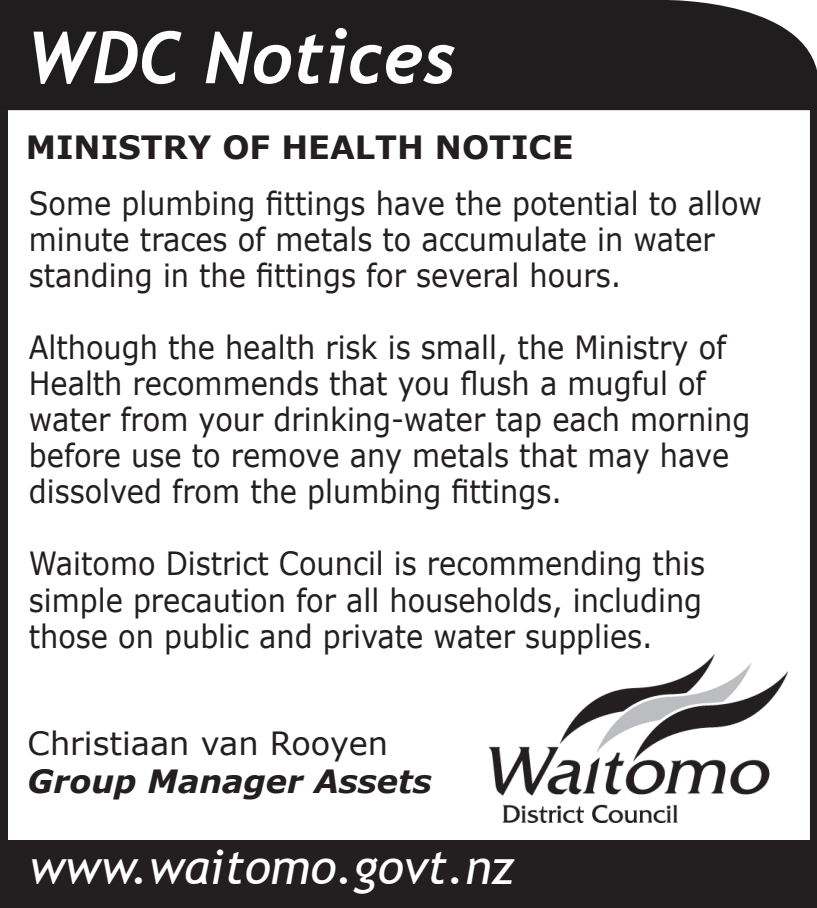
<style>
.page{position:relative;width:817px;height:908px;background:#fff}
.page>*{position:absolute;margin:0;border:0;box-sizing:border-box;transform-origin:0 0}
.t1{font:italic 700 72px "Trebuchet";color:#fff}
.t2{font:italic 48px "Trebuchet MS";color:#fff}
.t3{font:32px/36px "Verdana";color:#231f20;scale:.9 1}
.t4{font:700 32px "Verdana";color:#231f20}
.t5{font:32px "Verdana";color:#231f20}
.t6{font:italic 700 32px "Verdana";color:#231f20}
</style>
<div class="page">
<div style="left:0;top:102px;width:816px;height:805px;border:8px solid #231f20"></div>
<img style="left:489px;top:654px;width:298px;height:167px">
<div style="left:0;top:0;width:816px;height:110px;background:#201d1e"></div>
<div style="left:0;top:839px;width:816px;height:65px;background:#231f20"></div>
<h1 class="t1" style="left:26px;top:14px;width:431px">WDC Notices</h1>
<p class="t4" style="left:26px;top:127px;width:549px">MINISTRY OF HEALTH NOTICE</p>
<p class="t3" style="left:29px;top:184px;width:816px">Some plumbing fittings have the potential to allow minute traces of metals to accumulate in water standing in the fittings for several hours.</p>
<p class="t3" style="left:29px;top:328px;width:803px">Although the health risk is small, the Ministry of Health recommends that you flush a mugful of water from your drinking-water tap each morning before use to remove any metals that may have dissolved from the plumbing fittings.</p>
<p class="t3" style="left:29px;top:544px;width:752px;text-align:justify">Waitomo District Council is recommending this simple precaution for all households, including those on public and private water supplies.</p>
<p class="t5" style="left:28px;top:722px;width:362px">Christiaan van Rooyen</p>
<p class="t6" style="left:28px;top:760px;width:405px">Group Manager Assets</p>
<h2 class="t2" style="left:30px;top:838px;width:486px">www.waitomo.govt.nz</h2>
</div>
